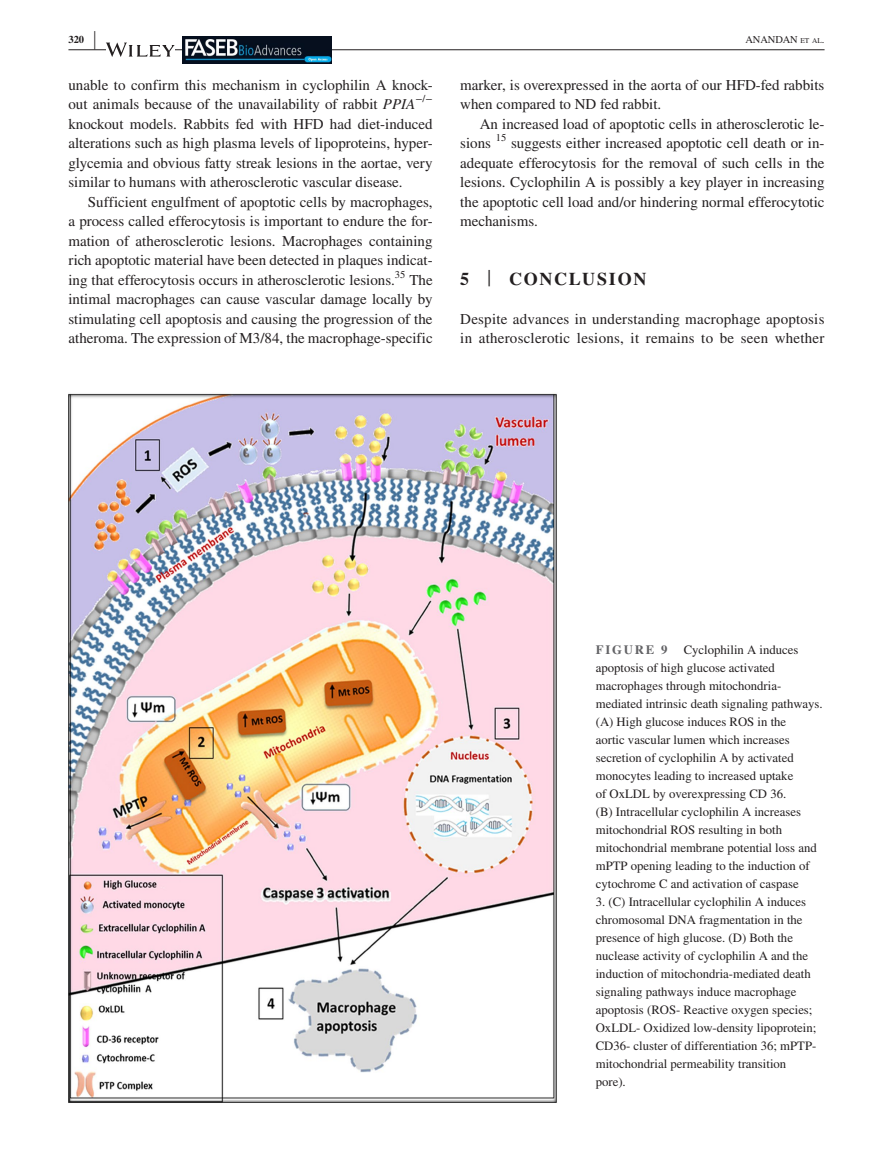
<style>
.page{position:relative;width:893px;height:1174px;background:#fff}
.page>*{position:absolute;margin:0;border:0;box-sizing:border-box;transform-origin:0 0}
.t1{font:700 25.95px "STIX";color:#231f20;scale:.36 1}
.t2{font:700 18px "STIX";letter-spacing:.1em;color:#231f20}
.t3{font:15px/19.5px "STIX";color:#231f20}
.t4{font:12.75px/18px "STIX";color:#231f20}
.t5{font:700 12.75px "STIX";letter-spacing:.14em;color:#636366}
.t6{font:10.5px "STIX";color:#231f20}
.t7{font:10.5px "STIX";color:#231f20}
.t8{font:700 10.5px "STIX";color:#231f20}
.s1{font-size:7.35px}
.s2{font-style:italic}
.s3{font-weight:400;font-size:23.7px}
</style>
<div class="page">
<hr style="left:68px;top:49px;width:756px;height:1px;background:#231f20">
<svg style="left:106px;top:43px;width:69px;height:14px"></svg>
<img style="left:182px;top:36px;width:149px;height:27px">
<img style="left:68px;top:393px;width:489px;height:710px">
<p class="t8" style="left:68px;top:33px;width:17px">320</p>
<h1 class="t1" style="left:94px;top:25px;width:7px">|</h1>
<p class="t6" style="left:745px;top:32px;width:81px">ANANDAN <span class="s1">et al</span>.</p>
<p class="t3" style="left:68px;top:76px;width:366px">unable to confirm this mechanism in cyclophilin A knock&shy;out animals because of the unavailability of rabbit <span class="s2">PPIA</span></p>
<p class="t3" style="left:460px;top:76px;width:366px">marker, is overexpressed in the aorta of our HFD-fed rabbits when compared to ND fed rabbit.</p>
<p class="t3" style="left:460px;top:115px;width:366px;text-indent:20px">An increased load of apoptotic cells in atherosclerotic le&shy;sions</p>
<p class="t7" style="left:415px;top:92px;width:19px">−/−</p>
<p class="t3" style="left:68px;top:115px;width:366px;text-align:justify">knockout models. Rabbits fed with HFD had diet-induced alterations such as high plasma levels of lipoproteins, hyper&shy;glycemia and obvious fatty streak lesions in the aortae, very similar to humans with atherosclerotic vascular disease.</p>
<p class="t3" style="left:68px;top:193px;width:366px;text-align:justify;text-indent:19px">Sufficient engulfment of apoptotic cells by macrophages, a process called efferocytosis is important to endure the for&shy;mation of atherosclerotic lesions. Macrophages containing rich apoptotic material have been detected in plaques indicat&shy;ing that efferocytosis occurs in atherosclerotic lesions.</p>
<p class="t7" style="left:496px;top:131px;width:12px">15</p>
<p class="t3" style="left:460px;top:134px;width:366px;text-align:justify;text-indent:51px">suggests either increased apoptotic cell death or in&shy;adequate efferocytosis for the removal of such cells in the lesions. Cyclophilin A is possibly a key player in increasing the apoptotic cell load and/or hindering normal efferocytotic mechanisms.</p>
<p class="t2" style="left:460px;top:268px;width:188px">5 <span class="s3">|</span> CONCLUSION</p>
<p class="t3" style="left:460px;top:310px;width:366px">Despite advances in understanding macrophage apoptosis in atherosclerotic lesions, it remains to be seen whether</p>
<p class="t7" style="left:395px;top:267px;width:12px">35</p>
<p class="t3" style="left:68px;top:271px;width:366px;text-align:justify;text-indent:341px">The intimal macrophages can cause vascular damage locally by stimulating cell apoptosis and causing the progression of the atheroma. The expression of M3/84, the macrophage-specific</p>
<p class="t5" style="left:596px;top:642px;width:73px">FIGURE 9</p>
<p class="t4" style="left:596px;top:641px;width:229px;text-indent:88px">Cyclophilin A induces apoptosis of high glucose activated macrophages through mitochondria&shy;mediated intrinsic death signaling pathways. (A) High glucose induces ROS in the<br>aortic vascular lumen which increases secretion of cyclophilin A by activated monocytes leading to increased uptake<br>of OxLDL by overexpressing CD 36.<br>(B) Intracellular cyclophilin A increases mitochondrial ROS resulting in both mitochondrial membrane potential loss and mPTP opening leading to the induction of cytochrome C and activation of caspase</p>
<p class="t4" style="left:596px;top:893px;width:222px">3. (C) Intracellular cyclophilin A induces chromosomal DNA fragmentation in the presence of high glucose. (D) Both the nuclease activity of cyclophilin A and the induction of mitochondria-mediated death signaling pathways induce macrophage apoptosis (ROS- Reactive oxygen species; OxLDL- Oxidized low-density lipoprotein; CD36- cluster of differentiation 36; mPTP&shy;mitochondrial permeability transition</p>
</div>
